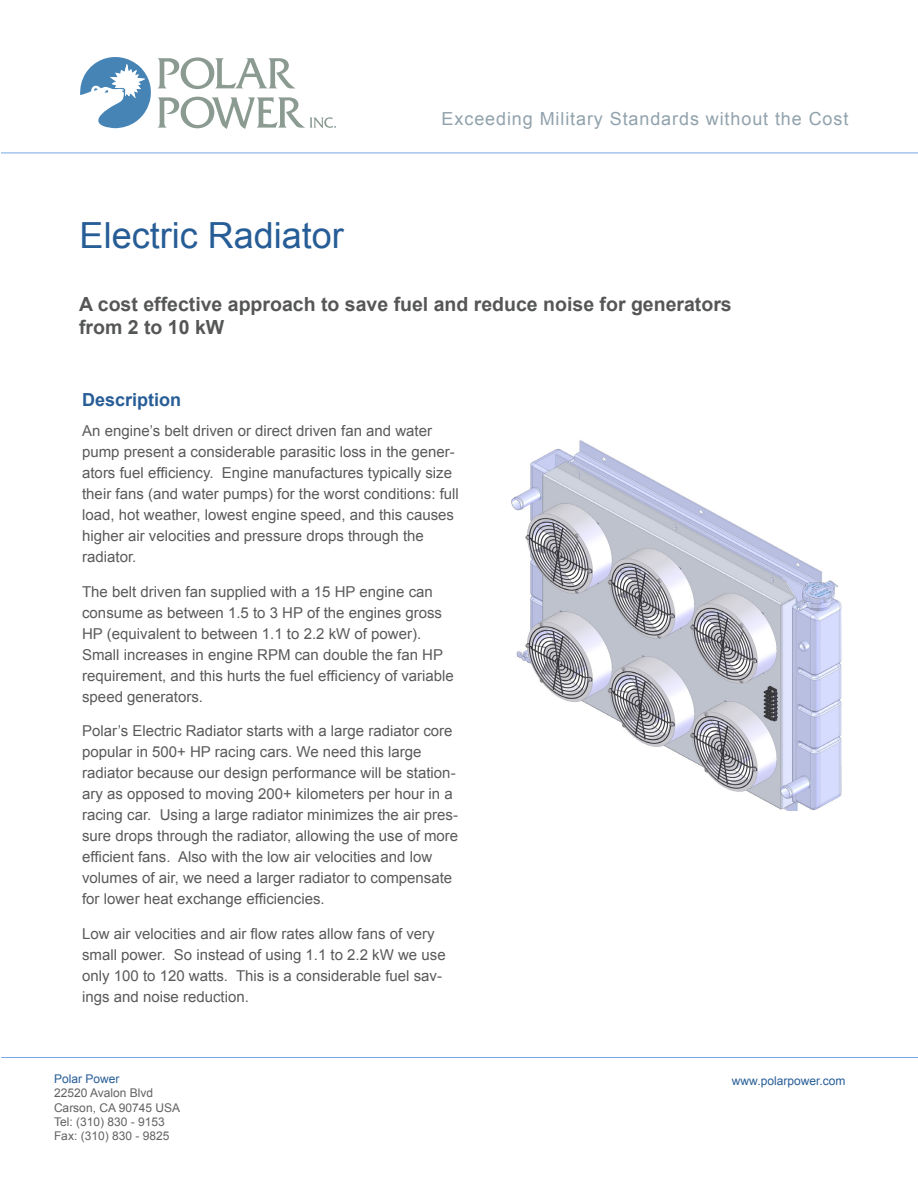
<style>
.page{position:relative;width:918px;height:1188px;background:#fff}
.page>*{position:absolute;margin:0;border:0;box-sizing:border-box;transform-origin:0 0}
.t1{font:36px "Arial";color:#275d96}
.t2{font:700 19.5px "Arial";color:#555756}
.t3{font:18px "Arial";letter-spacing:.05em;color:#91a2ac}
.t4{font:700 18px "Arial";color:#275d96}
.t5{font:15px/21px "Arial";color:#595a59}
.t6{font:12px "Arial";color:#626262}
.t7{font:12px "Arial";color:#275d96}
</style>
<div class="page">
<hr style="left:1px;top:153px;width:917px;height:1px;background:#79a7e6">
<hr style="left:1px;top:1057px;width:917px;height:1px;background:#79a7e6">
<img style="left:511px;top:440px;width:331px;height:371px">
<svg style="left:158px;top:57px;width:138px;height:32px"></svg>
<svg style="left:158px;top:96px;width:178px;height:33px"></svg>
<svg style="left:80px;top:57px;width:71px;height:71px"></svg>
<p class="t1" style="left:80px;top:212px;width:266px">Electric Radiator</p>
<p class="t3" style="left:442px;top:107px;width:408px">Exceeding Military Standards without the Cost</p>
<p class="t2" style="left:79px;top:291px;width:654px">A cost effective approach to save fuel and reduce noise for generators</p>
<p class="t2" style="left:79px;top:314px;width:147px">from 2 to 10 kW</p>
<p class="t4" style="left:82px;top:388px;width:101px">Description</p>
<p class="t5" style="left:82px;top:420px;width:378px">An engine’s belt driven or direct driven fan and water pump present a considerable parasitic loss in the gener&shy;ators fuel efficiency. Engine manufactures typically size their fans (and water pumps) for the worst conditions: full load, hot weather, lowest engine speed, and this causes higher air velocities and pressure drops through the radiator.</p>
<p class="t5" style="left:82px;top:581px;width:373px">The belt driven fan supplied with a 15 HP engine can consume as between 1.5 to 3 HP of the engines gross HP (equivalent to between 1.1 to 2.2 kW of power).<br>Small increases in engine RPM can double the fan HP requirement, and this hurts the fuel efficiency of variable speed generators.</p>
<p class="t5" style="left:82px;top:720px;width:378px">Polar’s Electric Radiator starts with a large radiator core popular in 500+ HP racing cars. We need this large radiator because our design performance will be station&shy;ary as opposed to moving 200+ kilometers per hour in a racing car. Using a large radiator minimizes the air pres&shy;sure drops through the radiator, allowing the use of more efficient fans. Also with the low air velocities and low volumes of air, we need a larger radiator to compensate for lower heat exchange efficiencies.</p>
<p class="t5" style="left:82px;top:923px;width:365px">Low air velocities and air flow rates allow fans of very small power. So instead of using 1.1 to 2.2 kW we use only 100 to 120 watts. This is a considerable fuel sav&shy;ings and noise reduction.</p>
<p class="t7" style="left:54px;top:1071px;width:67px">Polar Power</p>
<p class="t6" style="left:54px;top:1085px;width:101px">22520 Avalon Blvd</p>
<p class="t6" style="left:54px;top:1099px;width:128px">Carson, CA 90745 USA</p>
<p class="t6" style="left:54px;top:1114px;width:112px">Tel: (310) 830 - 9153</p>
<p class="t6" style="left:54px;top:1128px;width:117px">Fax: (310) 830 - 9825</p>
<p class="t7" style="left:732px;top:1073px;width:115px">www.polarpower.com</p>
</div>
